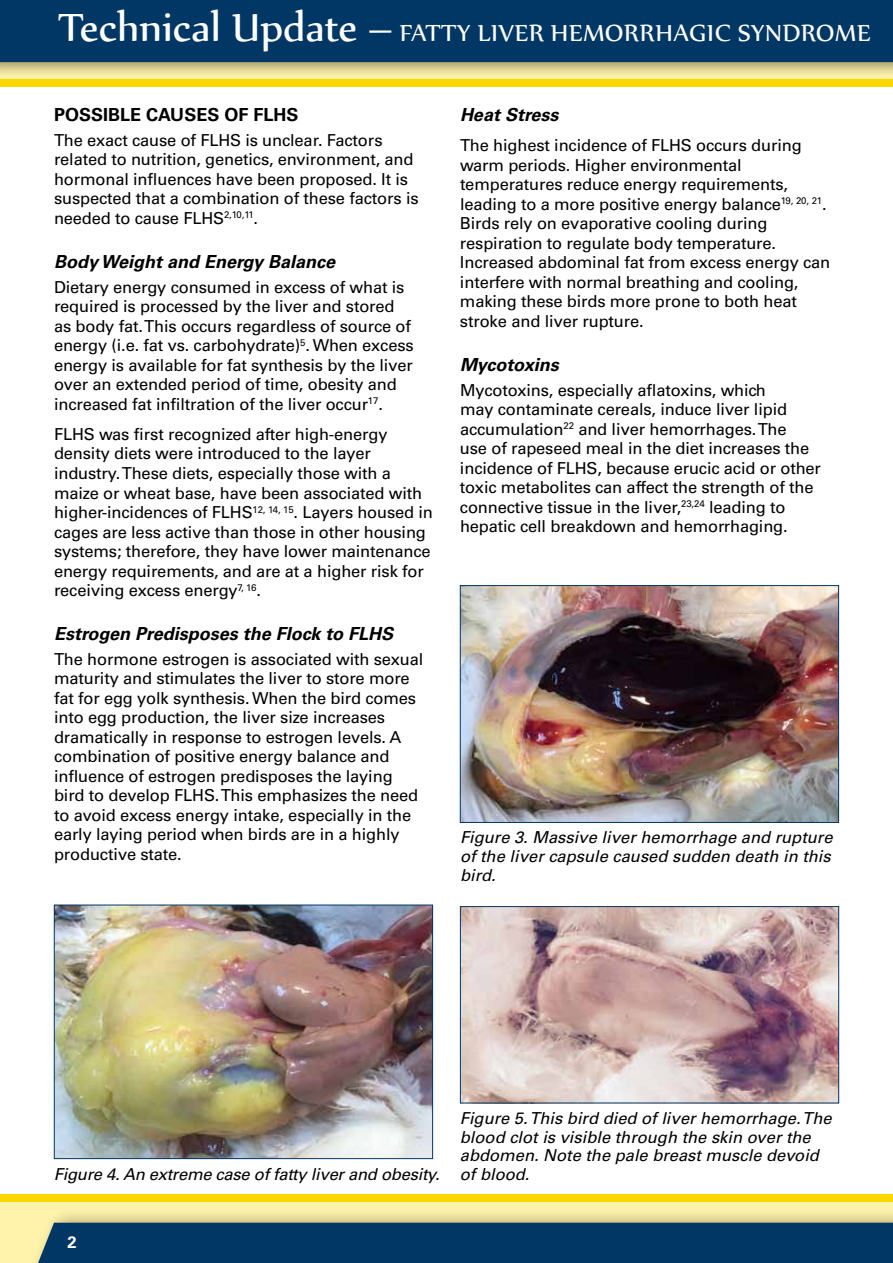
<style>
.page{position:relative;width:893px;height:1263px;background:#fff}
.page>*{position:absolute;margin:0;border:0;box-sizing:border-box;transform-origin:0 0}
.t1{font:28.5px "Nyala";letter-spacing:.02em;color:#fff}
.t2{font:italic 700 18px "Univers LT Std";color:#000}
.t3{font:700 18px "Univers LT Std";color:#000}
.t4{font:16.5px/19.5px "Univers LT Std";letter-spacing:-.01em;color:#000}
.t5{font:italic 16.5px/18.8px "Univers LT Std";color:#000}
.t6{font:700 16.5px "Univers LT Std";color:#fff}
.s1{font-size:48px}
</style>
<div class="page">
<div style="left:0;top:1194px;width:893px;height:69px;background:#fff2ab"></div>
<div style="left:0;top:1194px;width:893px;height:8px;background:#ffd700"></div>
<div style="left:27px;top:1207px;width:866px;height:56px;background:#000;opacity:.4"></div>
<div style="left:33px;top:1223px;width:860px;height:40px;background:#003764"></div>
<div style="left:0;top:79px;width:893px;height:8px;background:#ffd700"></div>
<div style="left:0;top:0;width:893px;height:78px;background:#000;opacity:.4"></div>
<div style="left:0;top:0;width:893px;height:62px;background:#003764"></div>
<img style="left:56px;top:907px;width:375px;height:250px">
<div style="left:54px;top:905px;width:379px;height:254px;border:1px solid #003764"></div>
<img style="left:462px;top:908px;width:375px;height:193px">
<div style="left:460px;top:906px;width:379px;height:197px;border:1px solid #003764"></div>
<img style="left:462px;top:587px;width:375px;height:234px">
<div style="left:460px;top:585px;width:379px;height:238px;border:1px solid #003764"></div>
<h1 class="t1" style="left:58px;top:15px;width:814px"><span class="s1">Technical Update –</span> FATTY LIVER HEMORRHAGIC SYNDROME</h1>
<p class="t3" style="left:54px;top:104px;width:246px">POSSIBLE CAUSES OF FLHS</p>
<p class="t4" style="left:54px;top:130px;width:366px">The exact cause of FLHS is unclear. Factors related to nutrition, genetics, environment, and hormonal influences have been proposed. It is suspected that a combination of these factors is needed to cause FLHS<sup>2,10,11</sup>.</p>
<p class="t2" style="left:54px;top:251px;width:283px">Body Weight and Energy Balance</p>
<p class="t4" style="left:54px;top:277px;width:361px">Dietary energy consumed in excess of what is required is processed by the liver and stored as body fat. This occurs regardless of source of energy (i.e. fat vs. carbohydrate)<sup>5</sup>. When excess energy is available for fat synthesis by the liver over an extended period of time, obesity and increased fat infiltration of the liver occur<sup>17</sup>.</p>
<p class="t4" style="left:54px;top:424px;width:380px">FLHS was first recognized after high-energy density diets were introduced to the layer industry. These diets, especially those with a maize or wheat base, have been associated with higher-incidences of FLHS<sup>12,</sup> <sup>14,</sup> <sup>15</sup>. Layers housed in cages are less active than those in other housing systems; therefore, they have lower maintenance energy requirements, and are at a higher risk for receiving excess energy<sup>7,</sup> <sup>16</sup>.</p>
<p class="t2" style="left:54px;top:623px;width:341px">Estrogen Predisposes the Flock to FLHS</p>
<p class="t4" style="left:54px;top:649px;width:371px">The hormone estrogen is associated with sexual maturity and stimulates the liver to store more fat for egg yolk synthesis. When the bird comes into egg production, the liver size increases dramatically in response to estrogen levels. A combination of positive energy balance and influence of estrogen predisposes the laying bird to develop FLHS. This emphasizes the need to avoid excess energy intake, especially in the early laying period when birds are in a highly productive state.</p>
<p class="t2" style="left:460px;top:104px;width:100px">Heat Stress</p>
<p class="t4" style="left:460px;top:136px;width:372px">The highest incidence of FLHS occurs during warm periods. Higher environmental temperatures reduce energy requirements, leading to a more positive energy balance<sup>19,</sup> <sup>20,</sup> <sup>21</sup>.<br>Birds rely on evaporative cooling during respiration to regulate body temperature.<br>Increased abdominal fat from excess energy can interfere with normal breathing and cooling, making these birds more prone to both heat stroke and liver rupture.</p>
<p class="t2" style="left:460px;top:354px;width:100px">Mycotoxins</p>
<p class="t4" style="left:460px;top:380px;width:363px">Mycotoxins, especially aflatoxins, which<br>may contaminate cereals, induce liver lipid accumulation<sup>22</sup> and liver hemorrhages. The<br>use of rapeseed meal in the diet increases the incidence of FLHS, because erucic acid or other toxic metabolites can affect the strength of the connective tissue in the liver,<sup>23,24</sup> leading to hepatic cell breakdown and hemorrhaging.</p>
<p class="t5" style="left:460px;top:828px;width:374px;text-align:justify">Figure 3. Massive liver hemorrhage and rupture of the liver capsule caused sudden death in this bird.</p>
<p class="t5" style="left:54px;top:1165px;width:388px">Figure 4. An extreme case of fatty liver and obesity.</p>
<p class="t6" style="left:67px;top:1232px;width:11px">2</p>
<p class="t5" style="left:460px;top:1109px;width:373px">Figure 5. This bird died of liver hemorrhage. The blood clot is visible through the skin over the abdomen. Note the pale breast muscle devoid of blood.</p>
</div>
